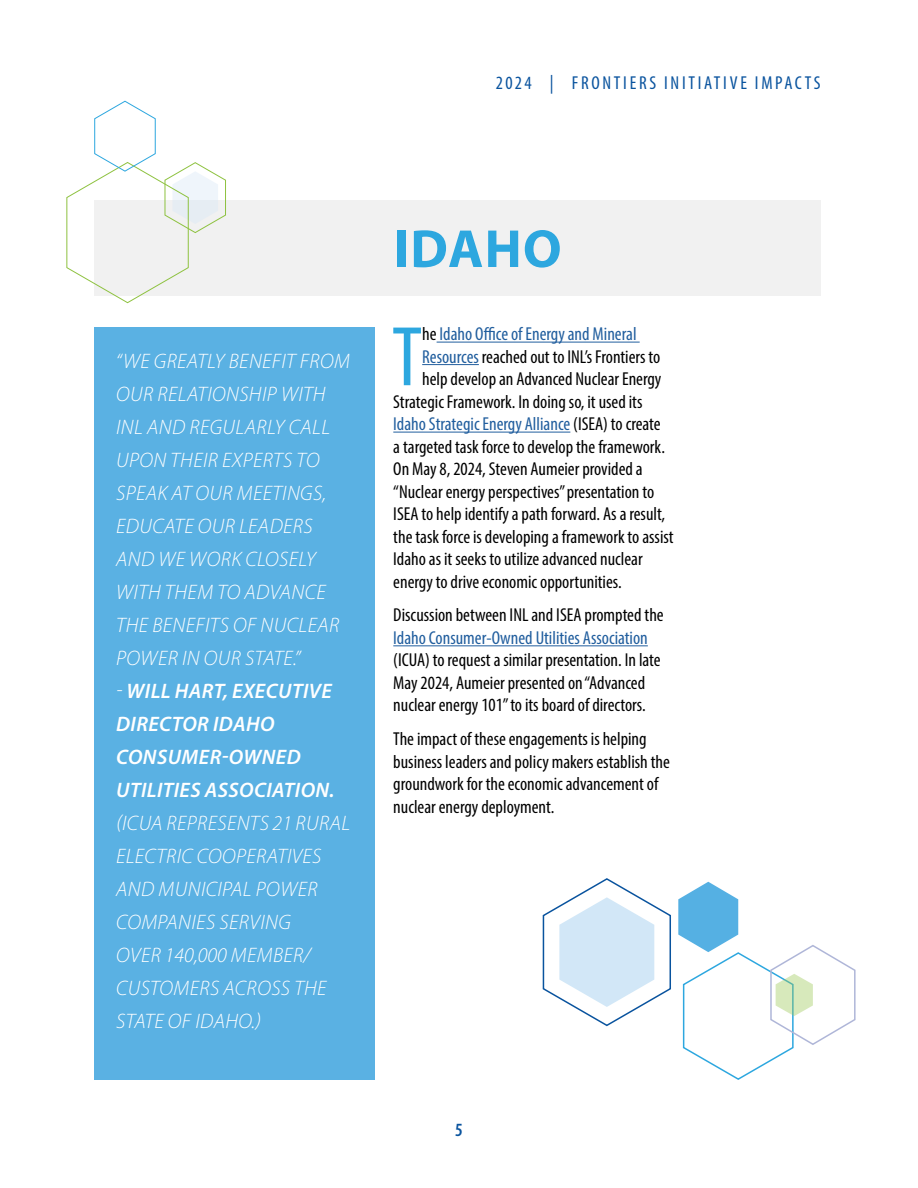
<style>
.page{position:relative;width:918px;height:1188px;background:#fff}
.page>*{position:absolute;margin:0;border:0;box-sizing:border-box;transform-origin:0 0}
.t1{font:condensed 85.5px "Myriad Pro";color:#2da7df}
.t2{font:700 54px "Myriad Pro";letter-spacing:.02em;color:#2da7df}
.t3{font:italic 300 21px/33px "Myriad Pro";letter-spacing:.02em;color:#fff}
.t4{font:italic 600 21px/33px "Myriad Pro";letter-spacing:.02em;color:#fff}
.t5{font:condensed 18.75px/22.5px "Myriad Pro";color:#000}
.t6{font:condensed 18.75px "Myriad Pro";color:#215e9e}
.t7{font:condensed 18.75px "Myriad Pro";letter-spacing:.145em;color:#09539e}
.t8{font:600 condensed 18.75px "Myriad Pro";color:#09539e}
.s1{font-weight:300}
.s2{color:#000}
.s3{color:#215e9e}
</style>
<div class="page">
<div style="left:94px;top:201px;width:727px;height:95px;background:#f1f1f1"></div>
<div style="left:94px;top:328px;width:281px;height:752px;background:#5ab1e3"></div>
<hr style="left:437px;top:342px;width:203px;height:1px;background:#215e9e">
<hr style="left:422px;top:364px;width:57px;height:1px;background:#215e9e">
<hr style="left:393px;top:432px;width:177px;height:1px;background:#215e9e">
<hr style="left:393px;top:645px;width:255px;height:1px;background:#215e9e">
<svg style="left:66px;top:100px;width:161px;height:204px"></svg>
<svg style="left:678px;top:882px;width:178px;height:198px"></svg>
<svg style="left:542px;top:878px;width:129px;height:149px"></svg>
<p class="t7" style="left:496px;top:72px;width:326px">2024 | FRONTIERS INITIATIVE IMPACTS</p>
<p class="t3" style="left:116px;top:345px;width:235px">“WE GREATLY BENEFIT FROM<br>OUR RELATIONSHIP WITH<br>INL AND REGULARLY CALL<br>UPON THEIR EXPERTS TO<br>SPEAK AT OUR MEETINGS,<br>EDUCATE OUR LEADERS<br>AND WE WORK CLOSELY<br>WITH THEM TO ADVANCE<br>THE BENEFITS OF NUCLEAR<br>POWER IN OUR STATE.”</p>
<p class="t4" style="left:116px;top:674px;width:220px"><span class="s1">-</span> WILL HART, EXECUTIVE<br>DIRECTOR IDAHO<br>CONSUMER-OWNED<br>UTILITIES ASSOCIATION.</p>
<p class="t3" style="left:116px;top:806px;width:235px">(ICUA REPRESENTS 21 RURAL<br>ELECTRIC COOPERATIVES<br>AND MUNICIPAL POWER<br>COMPANIES SERVING<br>OVER 140,000 MEMBER/<br>CUSTOMERS ACROSS THE<br>STATE OF IDAHO.)</p>
<h2 class="t2" style="left:394px;top:214px;width:169px">IDAHO</h2>
<h1 class="t1" style="left:392px;top:305px;width:32px">T</h1>
<p class="t6" style="left:422px;top:323px;width:216px"><span class="s2">he</span> Idaho Office of Energy and Mineral</p>
<p class="t5" style="left:422px;top:345px;width:240px"><span class="s3">Resources</span> reached out to INL’s Frontiers to</p>
<p class="t5" style="left:422px;top:368px;width:241px">help develop an Advanced Nuclear Energy</p>
<p class="t5" style="left:393px;top:390px;width:251px">Strategic Framework. In doing so, it used its</p>
<p class="t6" style="left:393px;top:413px;width:269px">Idaho Strategic Energy Alliance <span class="s2">(ISEA) to create</span></p>
<p class="t5" style="left:393px;top:435px;width:273px">a targeted task force to develop the framework.</p>
<p class="t5" style="left:393px;top:458px;width:251px">On May 8, 2024, Steven Aumeier provided a</p>
<p class="t5" style="left:393px;top:480px;width:262px">“Nuclear energy perspectives” presentation to</p>
<p class="t5" style="left:393px;top:503px;width:273px">ISEA to help identify a path forward. As a result,</p>
<p class="t5" style="left:393px;top:525px;width:282px">the task force is developing a framework to assist</p>
<p class="t5" style="left:393px;top:548px;width:251px">Idaho as it seeks to utilize advanced nuclear</p>
<p class="t5" style="left:393px;top:570px;width:230px">energy to drive economic opportunities.</p>
<p class="t5" style="left:393px;top:604px;width:272px">Discussion between INL and ISEA prompted the</p>
<p class="t6" style="left:393px;top:626px;width:256px">Idaho Consumer-Owned Utilities Association</p>
<p class="t5" style="left:393px;top:649px;width:269px">(ICUA) to request a similar presentation. In late<br>May 2024, Aumeier presented on “Advanced nuclear energy 101” to its board of directors.</p>
<p class="t5" style="left:393px;top:728px;width:278px">The impact of these engagements is helping business leaders and policy makers establish the groundwork for the economic advancement of nuclear energy deployment.</p>
<p class="t8" style="left:455px;top:1118px;width:9px">5</p>
</div>
